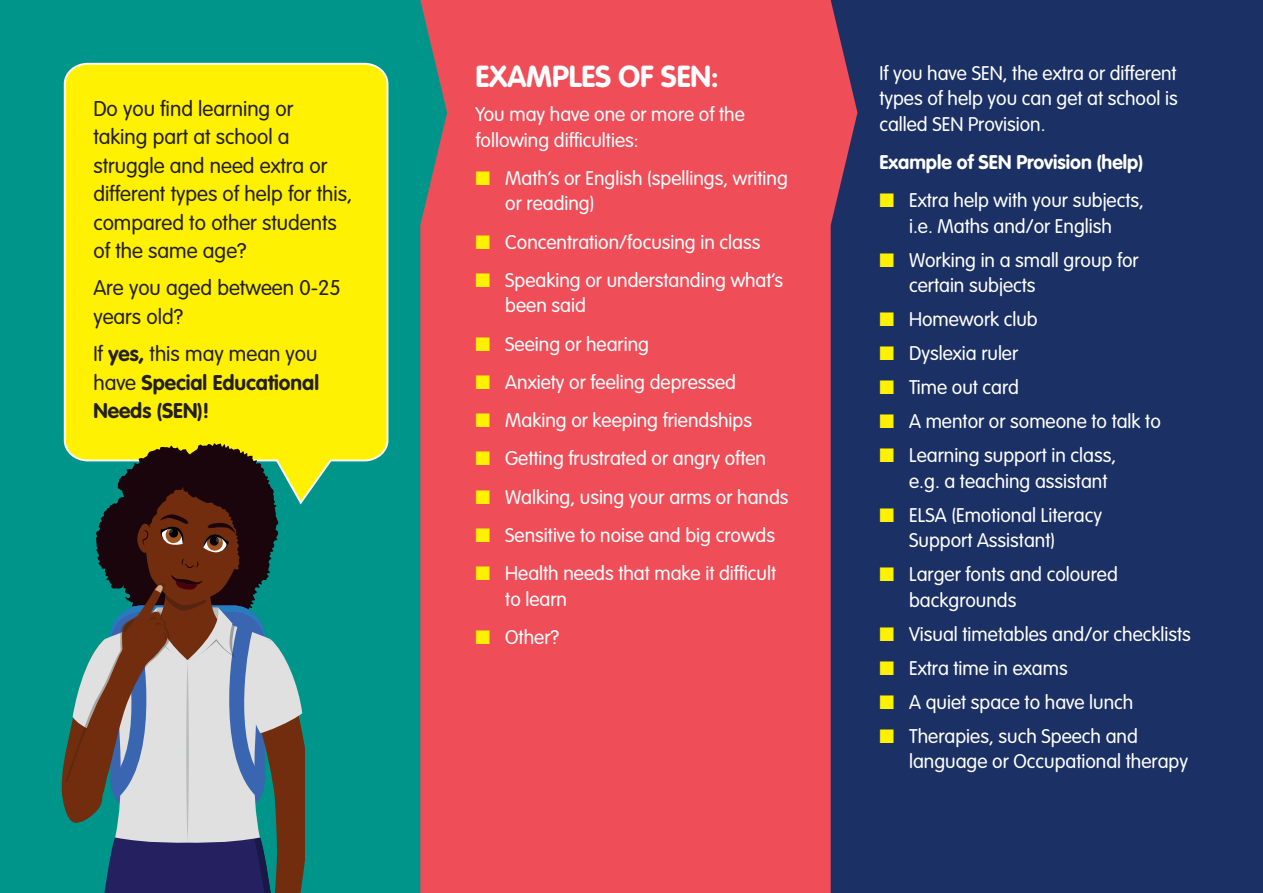
<style>
.page{position:relative;width:1263px;height:893px;background:#fff}
.page>*{position:absolute;margin:0;border:0;box-sizing:border-box;transform-origin:0 0}
.t1{font:700 30px "VAG Rounded LT";letter-spacing:-.005em;color:#fff}
.t2{font:300 21px/28.5px "VAG Rounded LT";color:#231f20}
.t3{font:700 21px/28.5px "VAG Rounded LT";color:#231f20;text-align:justify}
.t4{font:300 19.5px/25.5px "VAG Rounded LT";color:#fff}
.t5{font:700 19.5px "VAG Rounded LT";color:#fff}
.s1{font-weight:300}
.s2{color:#fff101}
</style>
<div class="page">
<div style="left:816px;top:0;width:447px;height:893px;background:#1b3064"></div>
<div style="left:447px;top:0;width:410px;height:893px;background:#ef4d58"></div>
<svg style="left:0;top:0;width:447px;height:893px;background:#1d8c83"></svg>
<div style="left:63px;top:62px;width:326px;height:444px;background:#fff101"></div>
<svg style="left:61px;top:443px;width:243px;height:450px;background:#607773"></svg>
<p class="t2" style="left:93px;top:95px;width:260px">Do you find learning or taking part at school a struggle and need extra or different types of help for this, compared to other students of the same age?</p>
<p class="t2" style="left:93px;top:275px;width:249px">Are you aged between 0-25 years old?</p>
<p class="t3" style="left:93px;top:340px;width:227px"><span class="s1">If</span> yes, <span class="s1">this may mean you have</span> Special Educational Needs (SEN)!</p>
<h1 class="t1" style="left:475px;top:59px;width:245px">EXAMPLES OF SEN:</h1>
<p class="t4" style="left:475px;top:102px;width:271px">You may have one or more of the following difficulties:</p>
<p class="t4" style="left:505px;top:166px;width:284px;text-indent:-30px"><span class="s2">■</span> Math’s or English (spellings, writing or reading)</p>
<p class="t4" style="left:475px;top:230px;width:286px"><span class="s2">■</span> Concentration/focusing in class</p>
<p class="t4" style="left:505px;top:268px;width:279px;text-indent:-30px"><span class="s2">■</span> Speaking or understanding what’s been said</p>
<p class="t4" style="left:475px;top:332px;width:175px"><span class="s2">■</span> Seeing or hearing</p>
<p class="t4" style="left:475px;top:370px;width:262px"><span class="s2">■</span> Anxiety or feeling depressed</p>
<p class="t4" style="left:475px;top:408px;width:278px"><span class="s2">■</span> Making or keeping friendships</p>
<p class="t4" style="left:475px;top:446px;width:292px"><span class="s2">■</span> Getting frustrated or angry often</p>
<p class="t4" style="left:475px;top:485px;width:314px"><span class="s2">■</span> Walking, using your arms or hands</p>
<p class="t4" style="left:475px;top:523px;width:301px"><span class="s2">■</span> Sensitive to noise and big crowds</p>
<p class="t4" style="left:505px;top:561px;width:272px;text-indent:-30px"><span class="s2">■</span> Health needs that make it difficult to learn</p>
<p class="t4" style="left:475px;top:625px;width:85px"><span class="s2">■</span> Other?</p>
<p class="t4" style="left:879px;top:61px;width:300px;text-align:justify">If you have SEN, the extra or different types of help you can get at school is called SEN Provision.</p>
<p class="t5" style="left:879px;top:150px;width:265px">Example of SEN Provision (help)</p>
<p class="t4" style="left:879px;top:188px;width:266px;text-align:center"><span class="s2">■</span> Extra help with your subjects, i.e. Maths and/or English</p>
<p class="t4" style="left:909px;top:248px;width:231px;text-indent:-30px"><span class="s2">■</span> Working in a small group for certain subjects</p>
<p class="t4" style="left:879px;top:307px;width:160px"><span class="s2">■</span> Homework club</p>
<p class="t4" style="left:879px;top:341px;width:140px"><span class="s2">■</span> Dyslexia ruler</p>
<p class="t4" style="left:879px;top:375px;width:141px"><span class="s2">■</span> Time out card</p>
<p class="t4" style="left:879px;top:409px;width:283px"><span class="s2">■</span> A mentor or someone to talk to</p>
<p class="t4" style="left:909px;top:443px;width:209px;text-indent:-30px"><span class="s2">■</span> Learning support in class, e.g. a teaching assistant</p>
<p class="t4" style="left:909px;top:503px;width:194px;text-indent:-30px"><span class="s2">■</span> ELSA (Emotional Literacy<br>Support Assistant)</p>
<p class="t4" style="left:909px;top:562px;width:210px;text-indent:-30px"><span class="s2">■</span> Larger fonts and coloured backgrounds</p>
<p class="t4" style="left:879px;top:622px;width:313px"><span class="s2">■</span> Visual timetables and/or checklists</p>
<p class="t4" style="left:879px;top:656px;width:190px"><span class="s2">■</span> Extra time in exams</p>
<p class="t4" style="left:879px;top:690px;width:255px"><span class="s2">■</span> A quiet space to have lunch</p>
<p class="t4" style="left:909px;top:724px;width:280px;text-indent:-30px"><span class="s2">■</span> Therapies, such Speech and language or Occupational therapy</p>
</div>
